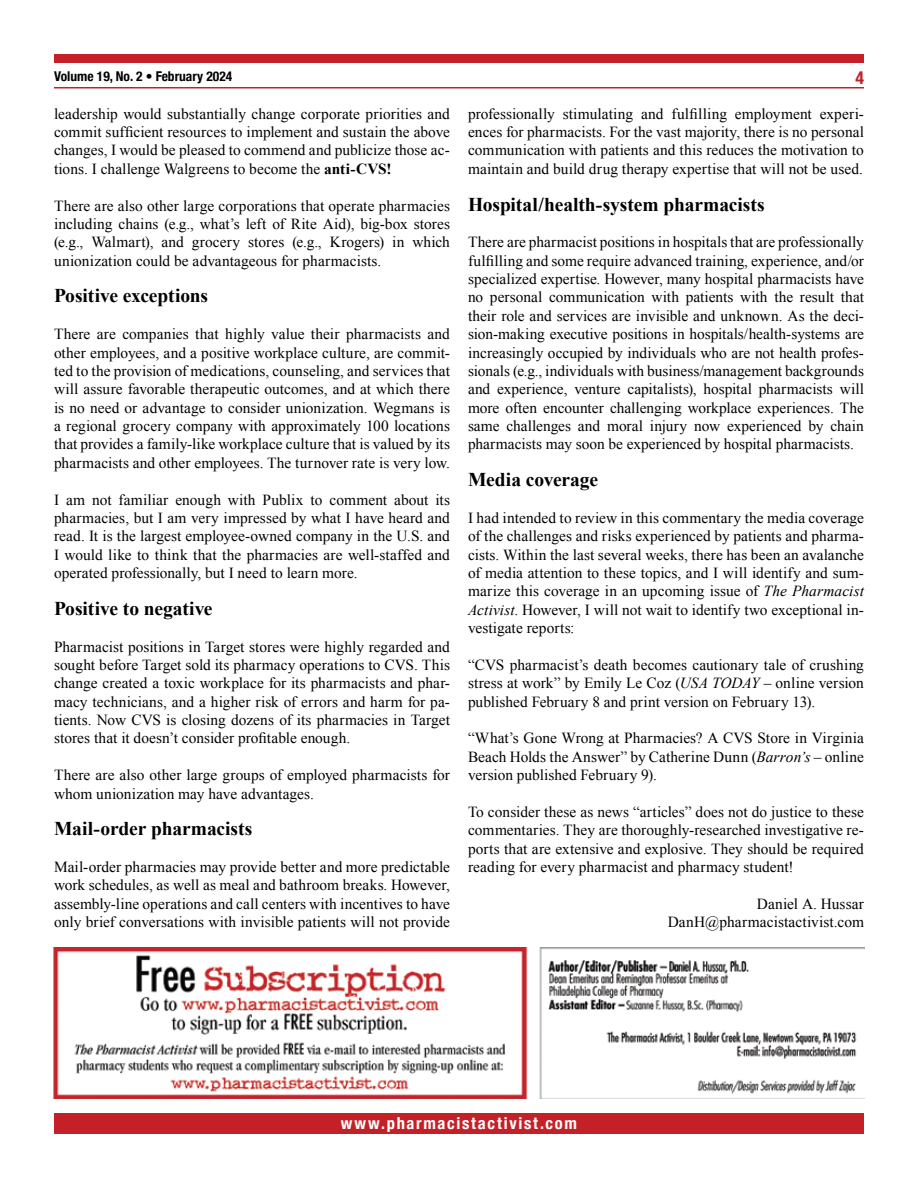
<style>
.page{position:relative;width:918px;height:1188px;background:#fff}
.page>*{position:absolute;margin:0;border:0;box-sizing:border-box;transform-origin:0 0}
.t1{font:700 19.5px "Times New Roman";letter-spacing:-.005em;color:#000}
.t2{font:700 condensed 18px "Helvetica Neue";color:#c32127}
.t3{font:700 condensed 16.5px "Helvetica Neue";letter-spacing:.105em;color:#fff}
.t4{font:15.3px/18.3px "Times New Roman";letter-spacing:.005em;color:#000;text-align:justify}
.t5{font:700 condensed 13.5px "Helvetica Neue";color:#000}
.s1{font-weight:700}
.s2{font-style:italic}
</style>
<div class="page">
<div style="left:54px;top:1114px;width:810px;height:20px;background:#c32127"></div>
<div style="left:54px;top:54px;width:810px;height:9px;background:#c32127"></div>
<hr style="left:54px;top:87px;width:810px;height:1px;background:#c32127">
<img style="left:54px;top:948px;width:810px;height:150px">
<p class="t5" style="left:54px;top:65px;width:180px">Volume 19, No. 2 • February 2024</p>
<p class="t4" style="left:54px;top:104px;width:398px">leadership would substantially change corporate priorities and commit sufficient resources to implement and sustain the above changes, I would be pleased to commend and publicize those ac&shy;tions. I challenge Walgreens to become the <span class="s1">anti-CVS!</span></p>
<p class="t4" style="left:54px;top:196px;width:398px">There are also other large corporations that operate pharmacies including chains (e.g., what’s left of Rite Aid), big-box stores (e.g., Walmart), and grocery stores (e.g., Krogers) in which unionization could be advantageous for pharmacists.</p>
<p class="t1" style="left:54px;top:282px;width:156px">Positive exceptions</p>
<p class="t4" style="left:54px;top:325px;width:398px">There are companies that highly value their pharmacists and other employees, and a positive workplace culture, are commit&shy;ted to the provision of medications, counseling, and services that will assure favorable therapeutic outcomes, and at which there is no need or advantage to consider unionization. Wegmans is a regional grocery company with approximately 100 locations that provides a family-like workplace culture that is valued by its pharmacists and other employees. The turnover rate is very low.</p>
<p class="t4" style="left:54px;top:490px;width:398px">I am not familiar enough with Publix to comment about its pharmacies, but I am very impressed by what I have heard and read. It is the largest employee-owned company in the U.S. and I would like to think that the pharmacies are well-staffed and operated professionally, but I need to learn more.</p>
<p class="t1" style="left:54px;top:595px;width:160px">Positive to negative</p>
<p class="t4" style="left:54px;top:637px;width:398px">Pharmacist positions in Target stores were highly regarded and sought before Target sold its pharmacy operations to CVS. This change created a toxic workplace for its pharmacists and phar&shy;macy technicians, and a higher risk of errors and harm for pa&shy;tients. Now CVS is closing dozens of its pharmacies in Target stores that it doesn’t consider profitable enough.</p>
<p class="t4" style="left:54px;top:766px;width:398px">There are also other large groups of employed pharmacists for whom unionization may have advantages.</p>
<p class="t1" style="left:54px;top:815px;width:200px">Mail-order pharmacists</p>
<p class="t4" style="left:54px;top:858px;width:398px">Mail-order pharmacies may provide better and more predictable work schedules, as well as meal and bathroom breaks. However, assembly-line operations and call centers with incentives to have only brief conversations with invisible patients will not provide</p>
<p class="t2" style="left:855px;top:62px;width:10px">4</p>
<p class="t4" style="left:468px;top:104px;width:398px">professionally stimulating and fulfilling employment experi&shy;ences for pharmacists. For the vast majority, there is no personal communication with patients and this reduces the motivation to maintain and build drug therapy expertise that will not be used.</p>
<p class="t1" style="left:468px;top:191px;width:298px">Hospital/health-system pharmacists</p>
<p class="t4" style="left:468px;top:233px;width:398px">There are pharmacist positions in hospitals that are professionally fulfilling and some require advanced training, experience, and/or specialized expertise. However, many hospital pharmacists have no personal communication with patients with the result that their role and services are invisible and unknown. As the deci&shy;sion-making executive positions in hospitals/health-systems are increasingly occupied by individuals who are not health profes&shy;sionals (e.g., individuals with business/management backgrounds and experience, venture capitalists), hospital pharmacists will more often encounter challenging workplace experiences. The same challenges and moral injury now experienced by chain pharmacists may soon be experienced by hospital pharmacists.</p>
<p class="t1" style="left:468px;top:466px;width:132px">Media coverage</p>
<p class="t4" style="left:468px;top:508px;width:398px">I had intended to review in this commentary the media coverage of the challenges and risks experienced by patients and pharma&shy;cists. Within the last several weeks, there has been an avalanche of media attention to these topics, and I will identify and sum&shy;marize this coverage in an upcoming issue of <span class="s2">The Pharmacist Activist</span>. However, I will not wait to identify two exceptional in&shy;vestigate reports:</p>
<p class="t4" style="left:468px;top:655px;width:398px">“CVS pharmacist’s death becomes cautionary tale of crushing stress at work” by Emily Le Coz (<span class="s2">USA TODAY</span> – online version published February 8 and print version on February 13).</p>
<p class="t4" style="left:468px;top:729px;width:398px">“What’s Gone Wrong at Pharmacies? A CVS Store in Virginia Beach Holds the Answer” by Catherine Dunn (<span class="s2">Barron’s</span> – online version published February 9).</p>
<p class="t4" style="left:468px;top:802px;width:398px">To consider these as news “articles” does not do justice to these commentaries. They are thoroughly-researched investigative re&shy;ports that are extensive and explosive. They should be required reading for every pharmacist and pharmacy student!</p>
<p class="t4" style="left:668px;top:894px;width:198px;text-align:right">Daniel A. Hussar<br>DanH@pharmacistactivist.com</p>
<p class="t3" style="left:341px;top:1110px;width:238px">www.pharmacistactivist.com</p>
</div>
